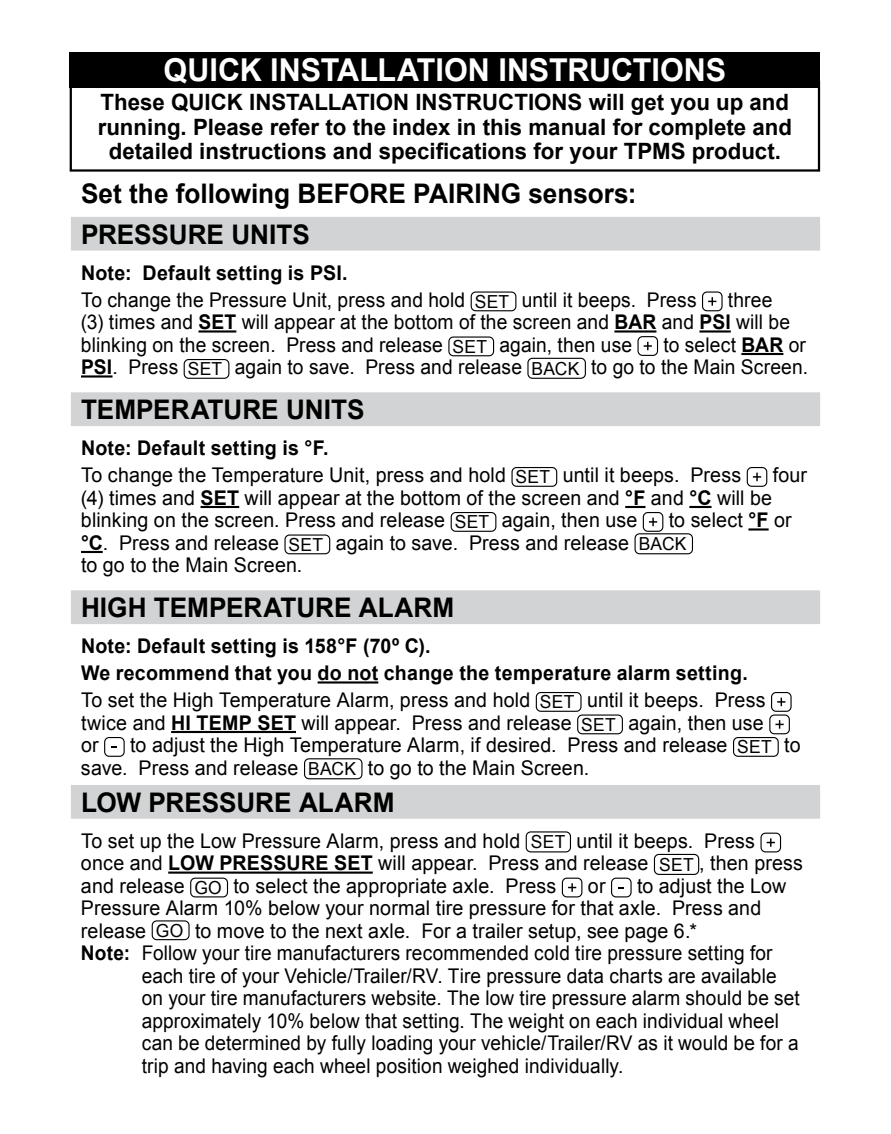
<style>
.page{position:relative;width:891px;height:1134px;background:#fff}
.page>*{position:absolute;margin:0;border:0;box-sizing:border-box;transform-origin:0 0}
.t1{font:700 31.5px "Arial";letter-spacing:-.005em;color:#fff}
.t2{font:700 27px/40.5px "Arial";color:#000}
.t3{font:700 22.5px/24.8px "Arial";color:#000;text-align:center}
.t4{font:20.25px/22.5px "Arial";letter-spacing:.005em;color:#000}
.t5{font:20.25px "Arial";letter-spacing:.005em;color:#000;scale:.94 1}
.t6{font:20.25px/22.5px "Arial";letter-spacing:.005em;color:#000;scale:.95 1}
.t7{font:700 20.25px/27px "Arial";letter-spacing:.015em;color:#000}
.s1{font-weight:700}
.s2{font-size:18px}
.s3{font-weight:400}
.s4{font-weight:400;font-size:18px}
</style>
<div class="page">
<div style="left:71px;top:217px;width:749px;height:34px;background:#d1d3d4"></div>
<hr style="left:199px;top:330px;width:37px;height:3px;background:#000">
<hr style="left:614px;top:330px;width:42px;height:3px;background:#000">
<hr style="left:699px;top:330px;width:32px;height:3px;background:#000">
<hr style="left:741px;top:353px;width:42px;height:2px;background:#000">
<hr style="left:81px;top:375px;width:32px;height:3px;background:#000">
<div style="left:71px;top:392px;width:749px;height:34px;background:#d1d3d4"></div>
<hr style="left:201px;top:506px;width:38px;height:2px;background:#000">
<hr style="left:625px;top:506px;width:20px;height:2px;background:#000">
<hr style="left:689px;top:506px;width:23px;height:2px;background:#000">
<hr style="left:748px;top:528px;width:21px;height:3px;background:#000">
<hr style="left:81px;top:551px;width:22px;height:2px;background:#000">
<div style="left:71px;top:590px;width:749px;height:34px;background:#d1d3d4"></div>
<hr style="left:318px;top:681px;width:60px;height:3px;background:#000">
<hr style="left:171px;top:731px;width:125px;height:2px;background:#000">
<div style="left:71px;top:785px;width:749px;height:34px;background:#d1d3d4"></div>
<hr style="left:168px;top:872px;width:205px;height:2px;background:#000">
<div style="left:471px;top:291px;width:45px;height:20px;border:1px solid #000;border-radius:5px"></div>
<div style="left:702px;top:291px;width:21px;height:20px;border:1px solid #000;border-radius:5px"></div>
<svg style="left:708px;top:297px;width:8px;height:9px"></svg>
<div style="left:448px;top:336px;width:46px;height:20px;border:1px solid #000;border-radius:5px"></div>
<div style="left:637px;top:336px;width:21px;height:20px;border:1px solid #000;border-radius:5px"></div>
<svg style="left:644px;top:342px;width:8px;height:8px"></svg>
<div style="left:184px;top:359px;width:45px;height:20px;border:1px solid #000;border-radius:5px"></div>
<div style="left:527px;top:358px;width:59px;height:21px;border:1px solid #000;border-radius:5px"></div>
<div style="left:511px;top:467px;width:46px;height:20px;border:1px solid #000;border-radius:5px"></div>
<div style="left:747px;top:467px;width:20px;height:20px;border:1px solid #000;border-radius:5px"></div>
<svg style="left:753px;top:473px;width:8px;height:8px"></svg>
<div style="left:451px;top:512px;width:45px;height:20px;border:1px solid #000;border-radius:5px"></div>
<div style="left:643px;top:512px;width:20px;height:20px;border:1px solid #000;border-radius:5px"></div>
<svg style="left:649px;top:518px;width:8px;height:8px"></svg>
<div style="left:284px;top:534px;width:46px;height:20px;border:1px solid #000;border-radius:5px"></div>
<div style="left:635px;top:533px;width:58px;height:21px;border:1px solid #000;border-radius:5px"></div>
<div style="left:536px;top:692px;width:46px;height:20px;border:1px solid #000;border-radius:5px"></div>
<div style="left:771px;top:692px;width:21px;height:20px;border:1px solid #000;border-radius:5px"></div>
<svg style="left:777px;top:698px;width:8px;height:8px"></svg>
<div style="left:577px;top:714px;width:46px;height:20px;border:1px solid #000;border-radius:5px"></div>
<div style="left:769px;top:714px;width:21px;height:20px;border:1px solid #000;border-radius:5px"></div>
<svg style="left:775px;top:720px;width:9px;height:9px"></svg>
<svg style="left:111px;top:746px;width:6px;height:2px"></svg>
<div style="left:104px;top:737px;width:21px;height:20px;border:1px solid #000;border-radius:5px"></div>
<div style="left:733px;top:737px;width:46px;height:20px;border:1px solid #000;border-radius:5px"></div>
<div style="left:304px;top:758px;width:59px;height:21px;border:1px solid #000;border-radius:5px"></div>
<div style="left:526px;top:831px;width:45px;height:21px;border:1px solid #000;border-radius:4px"></div>
<div style="left:760px;top:833px;width:21px;height:19px;border:1px solid #000;border-radius:5px"></div>
<svg style="left:767px;top:838px;width:8px;height:9px"></svg>
<div style="left:654px;top:854px;width:45px;height:21px;border:1px solid #000;border-radius:4px"></div>
<div style="left:190px;top:878px;width:38px;height:19px;border:1px solid #000;border-radius:5px"></div>
<div style="left:562px;top:878px;width:20px;height:19px;border:1px solid #000;border-radius:5px"></div>
<svg style="left:568px;top:883px;width:8px;height:9px"></svg>
<svg style="left:618px;top:887px;width:6px;height:2px"></svg>
<div style="left:611px;top:878px;width:21px;height:19px;border:1px solid #000;border-radius:5px"></div>
<div style="left:152px;top:920px;width:38px;height:20px;border:1px solid #000;border-radius:5px"></div>
<div style="left:70px;top:81px;width:750px;height:91px;border:2px solid #000"></div>
<div style="left:70px;top:52px;width:750px;height:36px;background:#000"></div>
<h1 class="t1" style="left:164px;top:49px;width:564px">QUICK INSTALLATION INSTRUCTIONS</h1>
<p class="t3" style="left:98px;top:90px;width:696px">These QUICK INSTALLATION INSTRUCTIONS will get you up and running. Please refer to the index in this manual for complete and detailed instructions and specifications for your TPMS product.</p>
<h2 class="t2" style="left:81px;top:175px;width:557px">Set the following BEFORE PAIRING sensors:<br>PRESSURE UNITS</h2>
<p class="t6" style="left:81px;top:259px;width:650px;line-height:27px"><span class="s1">Note: Default setting is PSI.<br></span>To change the Pressure Unit, press and hold <span class="s2">SET</span> until it beeps. Press</p>
<p class="t6" style="left:81px;top:289px;width:748px;text-indent:647px">three (3) times and <span class="s1">SET</span> will appear at the bottom of the screen and <span class="s1">BAR</span> and <span class="s1">PSI</span> will be blinking on the screen. Press and release <span class="s2">SET</span> again, then use</p>
<p class="t6" style="left:81px;top:334px;width:767px;text-align:right">to select <span class="s1">BAR</span> or<br><span class="s1">PSI</span>. Press <span class="s2">SET</span> again to save. Press and release <span class="s2">BACK</span> to go to the Main Screen.</p>
<h2 class="t2" style="left:81px;top:391px;width:285px">TEMPERATURE UNITS</h2>
<p class="t4" style="left:81px;top:435px;width:662px;line-height:27px"><span class="s1">Note: Default setting is °F.<br></span>To change the Temperature Unit, press and hold <span class="s2">SET</span> until it beeps. Press</p>
<p class="t4" style="left:773px;top:464px;width:36px">four</p>
<p class="t4" style="left:81px;top:487px;width:693px">(4) times and <span class="s1">SET</span> will appear at the bottom of the screen and <span class="s1">°F</span> and <span class="s1">°C</span> will be blinking on the screen. Press and release <span class="s2">SET</span> again, then use</p>
<p class="t4" style="left:81px;top:509px;width:712px;text-indent:588px">to select <span class="s1">°F</span> or <span class="s1">°C</span>. Press and release <span class="s2">SET</span> again to save. Press and release <span class="s2">BACK<br></span>to go to the Main Screen.</p>
<h2 class="t2" style="left:81px;top:589px;width:375px">HIGH TEMPERATURE ALARM</h2>
<p class="t7" style="left:81px;top:633px;width:686px">Note: Default setting is 158°F (70º C).<br>We recommend that you do not change the temperature alarm setting.<br><span class="s3">To set the High Temperature Alarm, press and hold</span> <span class="s4">SET</span> <span class="s3">until it beeps. Press</span></p>
<p class="t4" style="left:81px;top:712px;width:684px">twice and <span class="s1">HI TEMP SET</span> will appear. Press and release <span class="s2">SET</span> again, then use or</p>
<p class="t4" style="left:81px;top:734px;width:721px;text-indent:49px">to adjust the High Temperature Alarm, if desired. Press and release <span class="s2">SET</span> to save. Press and release <span class="s2">BACK</span> to go to the Main Screen.</p>
<h2 class="t2" style="left:81px;top:783px;width:315px">LOW PRESSURE ALARM</h2>
<p class="t4" style="left:81px;top:830px;width:724px">To set up the Low Pressure Alarm, press and hold <span class="s2">SET</span> until it beeps. Press once and <span class="s1">LOW PRESSURE SET</span> will appear. Press and release <span class="s2">SET</span> , then press and release <span class="s2">GO</span> to select the appropriate axle. Press</p>
<p class="t4" style="left:588px;top:875px;width:19px">or</p>
<p class="t4" style="left:637px;top:875px;width:151px">to adjust the Low</p>
<p class="t4" style="left:81px;top:897px;width:682px">Pressure Alarm 10% below your normal tire pressure for that axle. Press and</p>
<p class="t4" style="left:81px;top:920px;width:618px">release <span class="s2">GO</span> to move to the next axle. For a trailer setup, see page 6.*</p>
<p class="t5" style="left:81px;top:940px;width:737px"><span class="s1">Note:</span> Follow your tire manufacturers recommended cold tire pressure setting for</p>
<p class="t5" style="left:142px;top:963px;width:677px">each tire of your Vehicle/Trailer/RV. Tire pressure data charts are available</p>
<p class="t5" style="left:142px;top:985px;width:701px">on your tire manufacturers website. The low tire pressure alarm should be set</p>
<p class="t5" style="left:142px;top:1008px;width:679px">approximately 10% below that setting. The weight on each individual wheel</p>
<p class="t5" style="left:142px;top:1030px;width:700px">can be determined by fully loading your vehicle/Trailer/RV as it would be for a</p>
<p class="t5" style="left:142px;top:1053px;width:514px">trip and having each wheel position weighed individually.</p>
</div>
